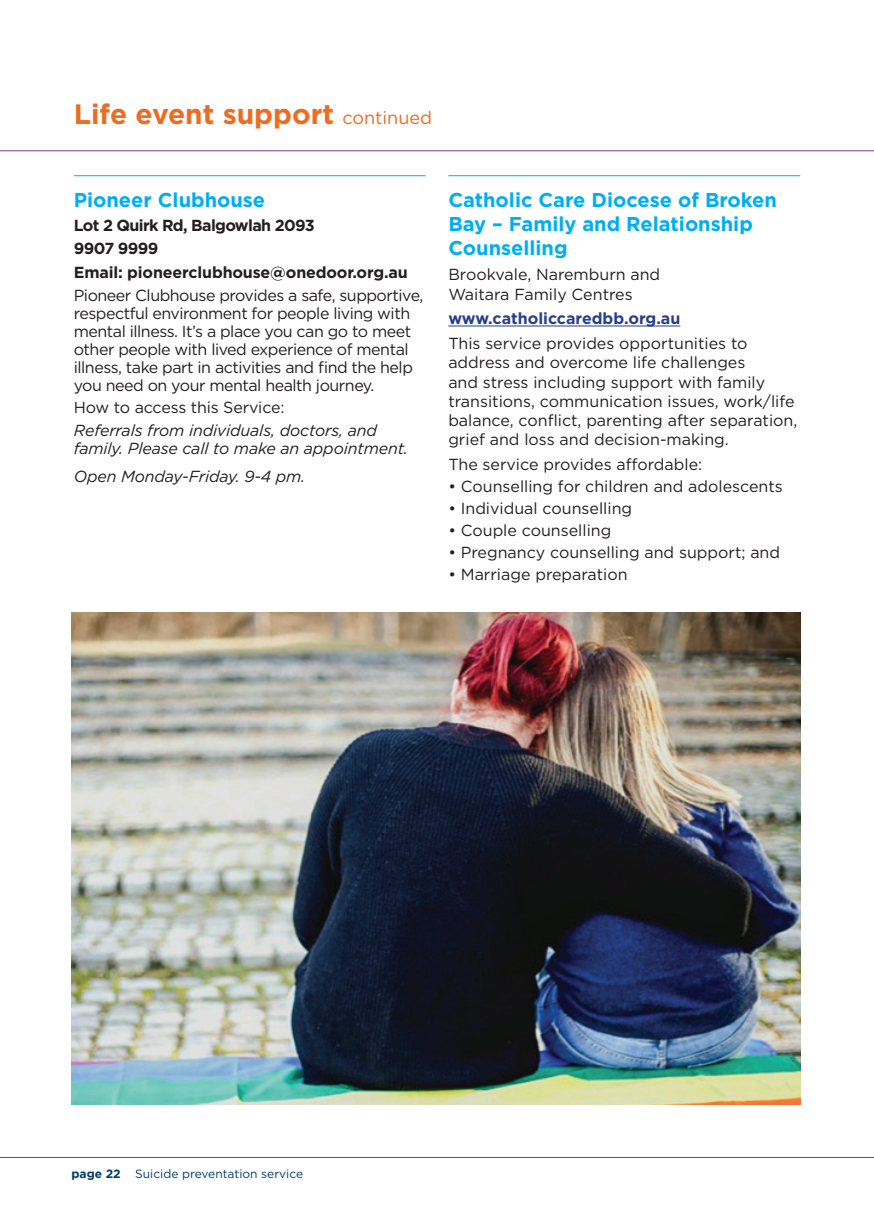
<style>
.page{position:relative;width:874px;height:1225px;background:#fff}
.page>*{position:absolute;margin:0;border:0;box-sizing:border-box;transform-origin:0 0}
.t1{font:700 28px "Gotham";color:#ed6c22}
.t2{font:700 20px/24px "Gotham";color:#00aeef}
.t3{font:16px/19.2px "Gotham";color:#231f20}
.t4{font:16px/18px "Gotham";letter-spacing:-.03em;color:#231f20}
.t5{font:italic 16px/18px "Gotham";letter-spacing:-.01em;color:#231f20}
.t6{font:700 16px/23.4px "Gotham";letter-spacing:-.015em;color:#231f20}
.t7{font:700 16px "Gotham";color:#253f8e}
.t8{font:12px "Gotham";color:#003d71}
.s1{font-weight:400;font-size:18px}
.s2{font-weight:700}
</style>
<div class="page">
<hr style="left:0;top:1157px;width:873px;height:1px;background:#664677">
<hr style="left:0;top:150px;width:873px;height:1px;background:#664677">
<hr style="left:74px;top:175px;width:351px;height:1px;background:#00aeef">
<hr style="left:448px;top:175px;width:351px;height:1px;background:#00aeef">
<hr style="left:448px;top:325px;width:232px;height:1px;background:#253f8e">
<img style="left:72px;top:612px;width:727px;height:493px">
<h1 class="t1" style="left:74px;top:96px;width:359px">Life event support <span class="s1">continued</span></h1>
<p class="t2" style="left:74px;top:188px;width:193px">Pioneer Clubhouse</p>
<p class="t6" style="left:74px;top:213px;width:335px">Lot 2 Quirk Rd, Balgowlah 2093<br>9907 9999<br>Email: pioneerclubhouse@onedoor.org.au</p>
<p class="t4" style="left:74px;top:286px;width:351px">Pioneer Clubhouse provides a safe, supportive, respectful environment for people living with mental illness. It’s a place you can go to meet other people with lived experience of mental illness, take part in activities and find the help you need on your mental health journey.</p>
<p class="t3" style="left:74px;top:398px;width:212px">How to access this Service:</p>
<p class="t5" style="left:74px;top:420px;width:335px">Referrals from individuals, doctors, and family. Please call to make an appointment.</p>
<p class="t5" style="left:74px;top:467px;width:233px">Open Monday-Friday. 9-4 pm.</p>
<p class="t2" style="left:448px;top:188px;width:330px">Catholic Care Diocese of Broken<br>Bay – Family and Relationship<br>Counselling</p>
<p class="t3" style="left:448px;top:265px;width:213px">Brookvale, Naremburn and<br>Waitara Family Centres</p>
<p class="t7" style="left:448px;top:308px;width:233px">www.catholiccaredbb.org.au</p>
<p class="t3" style="left:448px;top:334px;width:350px">This service provides opportunities to address and overcome life challenges<br>and stress including support with family transitions, communication issues, work/life balance, conflict, parenting after separation, grief and loss and decision-making.</p>
<p class="t3" style="left:448px;top:454px;width:255px">The service provides affordable:</p>
<p class="t3" style="left:448px;top:476px;width:336px">• Counselling for children and adolescents</p>
<p class="t3" style="left:448px;top:498px;width:185px">• Individual counselling</p>
<p class="t3" style="left:448px;top:520px;width:164px">• Couple counselling</p>
<p class="t3" style="left:448px;top:543px;width:333px">• Pregnancy counselling and support; and</p>
<p class="t3" style="left:448px;top:565px;width:181px">• Marriage preparation</p>
<p class="t8" style="left:71px;top:1166px;width:233px"><span class="s2">page 22</span> Suicide preventation service</p>
</div>
